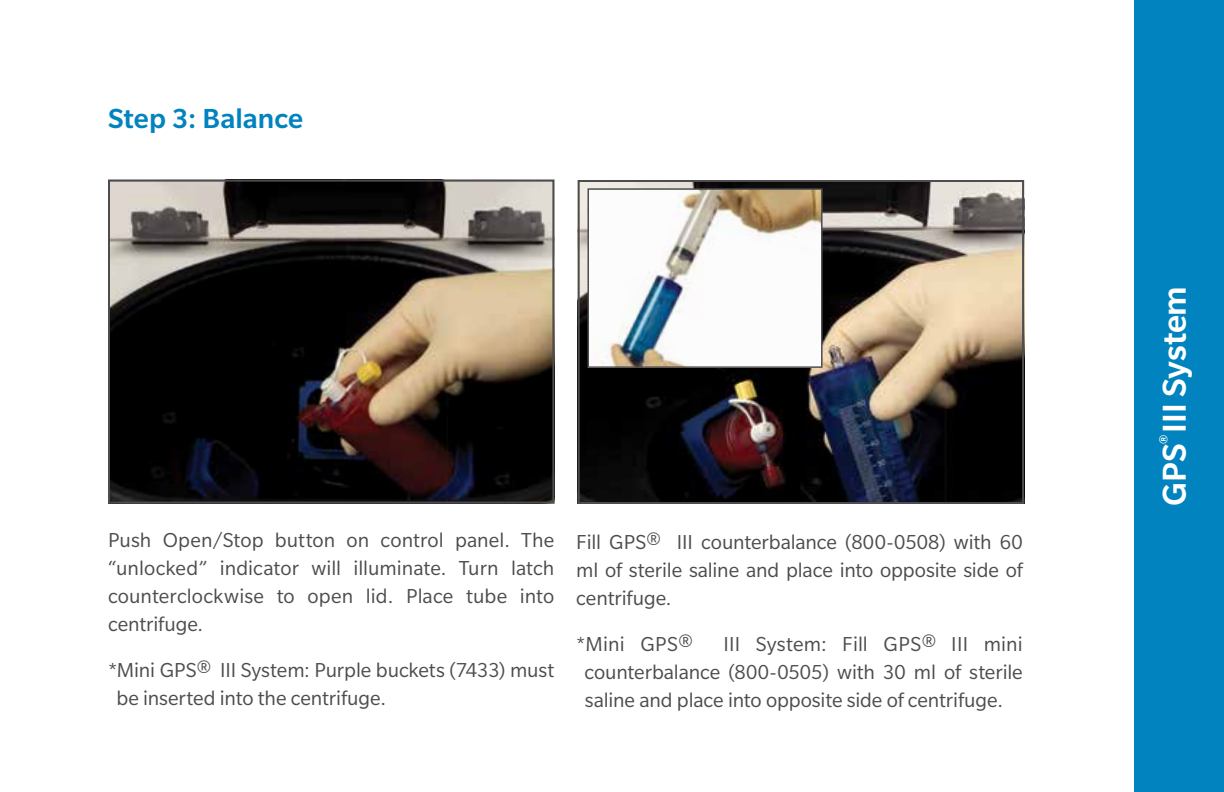
<style>
.page{position:relative;width:1224px;height:792px;background:#fff}
.page>*{position:absolute;margin:0;border:0;box-sizing:border-box;transform-origin:0 0}
.t1{font:500 36px "Slate Pro";letter-spacing:-.005em;color:#fff}
.t2{font:500 30px "Slate Pro";letter-spacing:.005em;color:#0083bf}
.t3{font:22px/28px "Slate Pro";letter-spacing:-.005em;color:#4d4d4f;text-align:justify}
.t4{font:500 13.6px "Slate Pro";color:#fff}
</style>
<div class="page">
<div style="left:1134px;top:0;width:90px;height:792px;background:#0083bf"></div>
<img style="left:111px;top:183px;width:440px;height:318px">
<div style="left:108px;top:180px;width:446px;height:324px;border:2px solid #4d4d4f"></div>
<img style="left:581px;top:183px;width:440px;height:318px">
<div style="left:578px;top:180px;width:446px;height:324px;border:2px solid #4d4d4f"></div>
<img style="left:590px;top:191px;width:230px;height:174px">
<div style="left:587px;top:188px;width:236px;height:180px;border:2px solid #4d4d4f"></div>
<h2 class="t2" style="left:108px;top:102px;width:197px">Step 3: Balance</h2>
<p class="t3" style="left:108px;top:526px;width:448px">Push Open/Stop button on control panel. The “unlocked” indicator will illuminate. Turn latch counterclockwise to open lid. Place tube into centrifuge.</p>
<p class="t3" style="left:117px;top:656px;width:439px;text-indent:-9px">*Mini GPS® III System: Purple buckets (7433) must be inserted into the centrifuge.</p>
<p class="t3" style="left:576px;top:527px;width:448px">Fill GPS® III counterbalance (800-0508) with 60 ml of sterile saline and place into opposite side of centrifuge.</p>
<p class="t3" style="left:576px;top:630px;width:118px">*Mini GPS®</p>
<p class="t3" style="left:584px;top:630px;width:440px;text-indent:139px">III System: Fill GPS® III mini counterbalance (800-0505) with 30 ml of sterile saline and place into opposite side of centrifuge.</p>
<h1 class="t1" style="left:1155px;top:506px;width:222px;rotate:-90deg">GPS III System</h1>
<p class="t4" style="left:1158px;top:444px;width:11px;rotate:-90deg">®</p>
</div>
